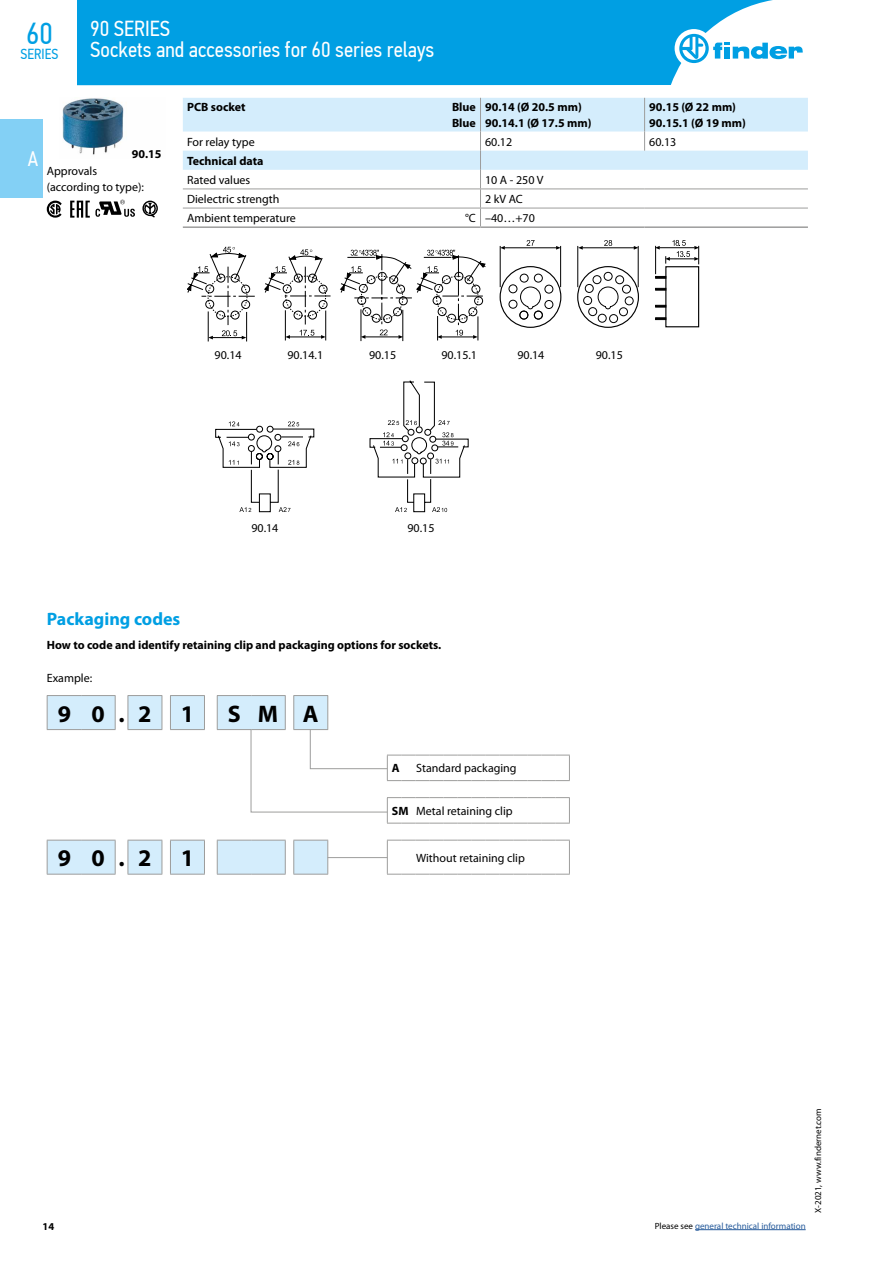
<style>
.page{position:relative;width:893px;height:1263px;background:#fff}
.page>*{position:absolute;margin:0;border:0;box-sizing:border-box;transform-origin:0 0}
.t1{font:30.3px "PF Din Text Cond Pro";color:#009fe3}
.t2{font:700 24px "Myriad Pro";color:#000}
.t3{font:21.75px/21px "PF Din Text Cond Pro";color:#fff}
.t4{font:21px "PF Din Text Cond Pro";color:#fff}
.t5{font:700 18px "Myriad Pro";color:#009fe3}
.t6{font:14.55px "PF Din Text Cond Pro";color:#009fe3}
.t7{font:12px/16.2px "Myriad Pro";color:#000}
.t8{font:700 12px/16.2px "Myriad Pro";color:#000}
.t9{font:700 10.5px "Myriad Pro";color:#000}
.t10{font:9px "Myriad Pro";color:#275b9b}
.t11{font:9px "Myriad Pro";color:#000}
.s1{font-weight:700}
.s2{color:#000}
</style>
<div class="page">
<div style="left:0;top:119px;width:43px;height:79px;background:#83d0f5"></div>
<div style="left:77px;top:0;width:696px;height:85px;background:#009fe3"></div>
<div style="left:675px;top:29px;width:38px;height:39px;background:#fff;border-radius:50%"></div>
<svg style="left:679px;top:34px;width:124px;height:29px"></svg>
<svg style="left:183px;top:98px;width:625px;height:128px"></svg>
<hr style="left:183px;top:189px;width:297px;height:1px;background:#9d9d9c">
<hr style="left:480px;top:189px;width:165px;height:1px;background:#9d9d9c">
<hr style="left:645px;top:189px;width:163px;height:1px;background:#9d9d9c">
<hr style="left:183px;top:208px;width:297px;height:1px;background:#9d9d9c">
<hr style="left:480px;top:208px;width:165px;height:1px;background:#9d9d9c">
<hr style="left:645px;top:208px;width:163px;height:1px;background:#9d9d9c">
<hr style="left:480px;top:98px;width:1px;height:33px;background:#9d9d9c">
<hr style="left:644px;top:98px;width:1px;height:33px;background:#9d9d9c">
<hr style="left:183px;top:226px;width:297px;height:2px;background:#9d9d9c">
<hr style="left:480px;top:226px;width:165px;height:2px;background:#9d9d9c">
<hr style="left:645px;top:226px;width:163px;height:2px;background:#9d9d9c">
<img style="left:62px;top:98px;width:62px;height:57px">
<svg style="left:47px;top:201px;width:15px;height:17px"></svg>
<svg style="left:142px;top:201px;width:16px;height:17px"></svg>
<svg style="left:70px;top:200px;width:65px;height:18px"></svg>
<hr style="left:504px;top:248px;width:52px;height:1px;background:#000">
<hr style="left:500px;top:246px;width:1px;height:41px;background:#000">
<svg style="left:500px;top:246px;width:5px;height:4px"></svg>
<svg style="left:556px;top:246px;width:4px;height:4px"></svg>
<svg style="left:526px;top:240px;width:9px;height:6px"></svg>
<hr style="left:560px;top:246px;width:1px;height:41px;background:#000">
<div style="left:500px;top:266px;width:61px;height:62px;border:1px solid #000;border-radius:50%"></div>
<svg style="left:508px;top:273px;width:46px;height:47px"></svg>
<hr style="left:582px;top:248px;width:52px;height:1px;background:#000">
<hr style="left:577px;top:246px;width:1px;height:41px;background:#000">
<svg style="left:578px;top:246px;width:5px;height:4px"></svg>
<svg style="left:634px;top:246px;width:4px;height:4px"></svg>
<svg style="left:604px;top:240px;width:8px;height:6px"></svg>
<hr style="left:638px;top:246px;width:1px;height:41px;background:#000">
<div style="left:577px;top:266px;width:62px;height:62px;border:1px solid #000;border-radius:50%"></div>
<svg style="left:583px;top:272px;width:51px;height:51px"></svg>
<div style="left:588px;top:307px;width:9px;height:9px;border:1px solid #000;border-radius:50%"></div>
<div style="left:665px;top:266px;width:34px;height:61px;border:1px solid #000"></div>
<svg style="left:655px;top:288px;width:11px;height:2px"></svg>
<svg style="left:655px;top:305px;width:11px;height:2px"></svg>
<svg style="left:655px;top:318px;width:11px;height:2px"></svg>
<svg style="left:655px;top:240px;width:44px;height:38px"></svg>
<svg style="left:187px;top:247px;width:68px;height:94px"></svg>
<hr style="left:403px;top:310px;width:1px;height:31px;background:#000">
<hr style="left:361px;top:309px;width:1px;height:32px;background:#000">
<svg style="left:264px;top:249px;width:222px;height:91px"></svg>
<svg style="left:369px;top:380px;width:100px;height:132px"></svg>
<svg style="left:215px;top:421px;width:100px;height:91px"></svg>
<svg style="left:47px;top:695px;width:281px;height:179px"></svg>
<hr style="left:47px;top:695px;width:34px;height:1px;background:#9d9d9c">
<hr style="left:47px;top:696px;width:1px;height:33px;background:#9d9d9c">
<hr style="left:81px;top:695px;width:35px;height:1px;background:#9d9d9c">
<hr style="left:115px;top:696px;width:1px;height:33px;background:#9d9d9c">
<hr style="left:47px;top:729px;width:34px;height:1px;background:#9d9d9c">
<hr style="left:81px;top:729px;width:35px;height:1px;background:#9d9d9c">
<hr style="left:47px;top:840px;width:34px;height:1px;background:#9d9d9c">
<hr style="left:47px;top:840px;width:1px;height:34px;background:#9d9d9c">
<hr style="left:81px;top:840px;width:35px;height:1px;background:#9d9d9c">
<hr style="left:115px;top:840px;width:1px;height:34px;background:#9d9d9c">
<hr style="left:47px;top:874px;width:34px;height:1px;background:#9d9d9c">
<hr style="left:81px;top:874px;width:35px;height:1px;background:#9d9d9c">
<hr style="left:128px;top:695px;width:34px;height:1px;background:#9d9d9c">
<hr style="left:128px;top:696px;width:1px;height:33px;background:#9d9d9c">
<hr style="left:162px;top:696px;width:1px;height:33px;background:#9d9d9c">
<hr style="left:128px;top:729px;width:34px;height:1px;background:#9d9d9c">
<hr style="left:128px;top:840px;width:34px;height:1px;background:#9d9d9c">
<hr style="left:128px;top:840px;width:1px;height:34px;background:#9d9d9c">
<hr style="left:162px;top:840px;width:1px;height:34px;background:#9d9d9c">
<hr style="left:128px;top:874px;width:34px;height:1px;background:#9d9d9c">
<hr style="left:170px;top:695px;width:35px;height:1px;background:#9d9d9c">
<hr style="left:170px;top:696px;width:1px;height:33px;background:#9d9d9c">
<hr style="left:204px;top:696px;width:1px;height:33px;background:#9d9d9c">
<hr style="left:170px;top:729px;width:35px;height:1px;background:#9d9d9c">
<hr style="left:170px;top:840px;width:35px;height:1px;background:#9d9d9c">
<hr style="left:170px;top:840px;width:1px;height:34px;background:#9d9d9c">
<hr style="left:204px;top:840px;width:1px;height:34px;background:#9d9d9c">
<hr style="left:170px;top:874px;width:35px;height:1px;background:#9d9d9c">
<hr style="left:293px;top:695px;width:35px;height:1px;background:#9d9d9c">
<hr style="left:293px;top:696px;width:1px;height:33px;background:#9d9d9c">
<hr style="left:327px;top:696px;width:1px;height:33px;background:#9d9d9c">
<hr style="left:293px;top:840px;width:35px;height:1px;background:#9d9d9c">
<hr style="left:293px;top:840px;width:1px;height:34px;background:#9d9d9c">
<hr style="left:327px;top:840px;width:1px;height:34px;background:#9d9d9c">
<hr style="left:293px;top:874px;width:35px;height:1px;background:#9d9d9c">
<hr style="left:217px;top:695px;width:34px;height:1px;background:#9d9d9c">
<hr style="left:217px;top:696px;width:1px;height:33px;background:#9d9d9c">
<hr style="left:251px;top:695px;width:35px;height:1px;background:#9d9d9c">
<hr style="left:285px;top:696px;width:1px;height:33px;background:#9d9d9c">
<hr style="left:217px;top:729px;width:34px;height:1px;background:#9d9d9c">
<hr style="left:217px;top:840px;width:34px;height:1px;background:#9d9d9c">
<hr style="left:217px;top:840px;width:1px;height:34px;background:#9d9d9c">
<hr style="left:251px;top:840px;width:35px;height:1px;background:#9d9d9c">
<hr style="left:285px;top:840px;width:1px;height:34px;background:#9d9d9c">
<hr style="left:217px;top:874px;width:34px;height:1px;background:#9d9d9c">
<hr style="left:251px;top:874px;width:35px;height:1px;background:#9d9d9c">
<hr style="left:387px;top:840px;width:1px;height:34px;background:#9d9d9c">
<svg style="left:387px;top:840px;width:182px;height:1px"></svg>
<hr style="left:569px;top:840px;width:1px;height:34px;background:#9d9d9c">
<svg style="left:387px;top:874px;width:183px;height:1px"></svg>
<svg style="left:250px;top:729px;width:320px;height:95px"></svg>
<hr style="left:328px;top:857px;width:59px;height:1px;background:#9d9d9c">
<hr style="left:695px;top:1229px;width:111px;height:1px;background:#275b9b">
<h1 class="t1" style="left:26px;top:16px;width:28px">60</h1>
<p class="t6" style="left:21px;top:45px;width:39px">SERIES</p>
<h3 class="t3" style="left:90px;top:18px;width:346px">90 SERIES<br>Sockets and accessories for 60 series relays</h3>
<h3 class="t4" style="left:28px;top:147px;width:12px">A</h3>
<p class="t8" style="left:132px;top:145px;width:31px">90.15</p>
<p class="t7" style="left:47px;top:163px;width:99px">Approvals (according to type):</p>
<p class="t8" style="left:187px;top:99px;width:60px">PCB socket</p>
<p class="t8" style="left:452px;top:99px;width:25px">Blue<br>Blue</p>
<p class="t8" style="left:485px;top:99px;width:108px">90.14 (Ø 20.5 mm)<br>90.14.1 (Ø 17.5 mm)</p>
<p class="t8" style="left:649px;top:99px;width:98px">90.15 (Ø 22 mm)<br>90.15.1 (Ø 19 mm)</p>
<p class="t7" style="left:187px;top:133px;width:69px">For relay type</p>
<p class="t7" style="left:485px;top:133px;width:29px">60.12</p>
<p class="t7" style="left:649px;top:133px;width:29px">60.13</p>
<p class="t8" style="left:187px;top:152px;width:78px">Technical data</p>
<p class="t7" style="left:187px;top:172px;width:65px">Rated values</p>
<p class="t7" style="left:485px;top:172px;width:60px">10 A - 250 V</p>
<p class="t7" style="left:187px;top:191px;width:94px">Dielectric strength</p>
<p class="t7" style="left:485px;top:191px;width:39px">2 kV AC</p>
<p class="t7" style="left:187px;top:210px;width:110px">Ambient temperature</p>
<p class="t7" style="left:465px;top:210px;width:71px">°C –40…+70</p>
<p class="t7" style="left:215px;top:347px;width:29px">90.14</p>
<p class="t7" style="left:287px;top:347px;width:37px">90.14.1</p>
<p class="t7" style="left:369px;top:347px;width:29px">90.15</p>
<p class="t7" style="left:441px;top:347px;width:37px">90.15.1</p>
<p class="t7" style="left:517px;top:347px;width:29px">90.14</p>
<p class="t7" style="left:596px;top:347px;width:29px">90.15</p>
<p class="t7" style="left:251px;top:520px;width:29px">90.14</p>
<p class="t7" style="left:407px;top:520px;width:29px">90.15</p>
<h3 class="t5" style="left:47px;top:607px;width:135px">Packaging codes</h3>
<p class="t8" style="left:47px;top:637px;width:396px">How to code and identify retaining clip and packaging options for sockets.</p>
<p class="t7" style="left:47px;top:670px;width:47px">Example:</p>
<h2 class="t2" style="left:58px;top:698px;width:138px">9 0.2 1</h2>
<h2 class="t2" style="left:228px;top:698px;width:92px">SM A</h2>
<p class="t8" style="left:392px;top:760px;width:9px">A</p>
<p class="t7" style="left:416px;top:760px;width:102px">Standard packaging</p>
<p class="t7" style="left:392px;top:802px;width:122px"><span class="s1">SM</span> Metal retaining clip</p>
<h2 class="t2" style="left:58px;top:842px;width:138px">9 0.2 1</h2>
<p class="t7" style="left:416px;top:849px;width:110px">Without retaining clip</p>
<p class="t9" style="left:43px;top:1219px;width:13px">14</p>
<p class="t10" style="left:655px;top:1220px;width:152px"><span class="s2">Please see</span> general technical information</p>
<p class="t11" style="left:812px;top:1213px;width:106px;rotate:-90deg">X-2021, www.findernet.com</p>
</div>
